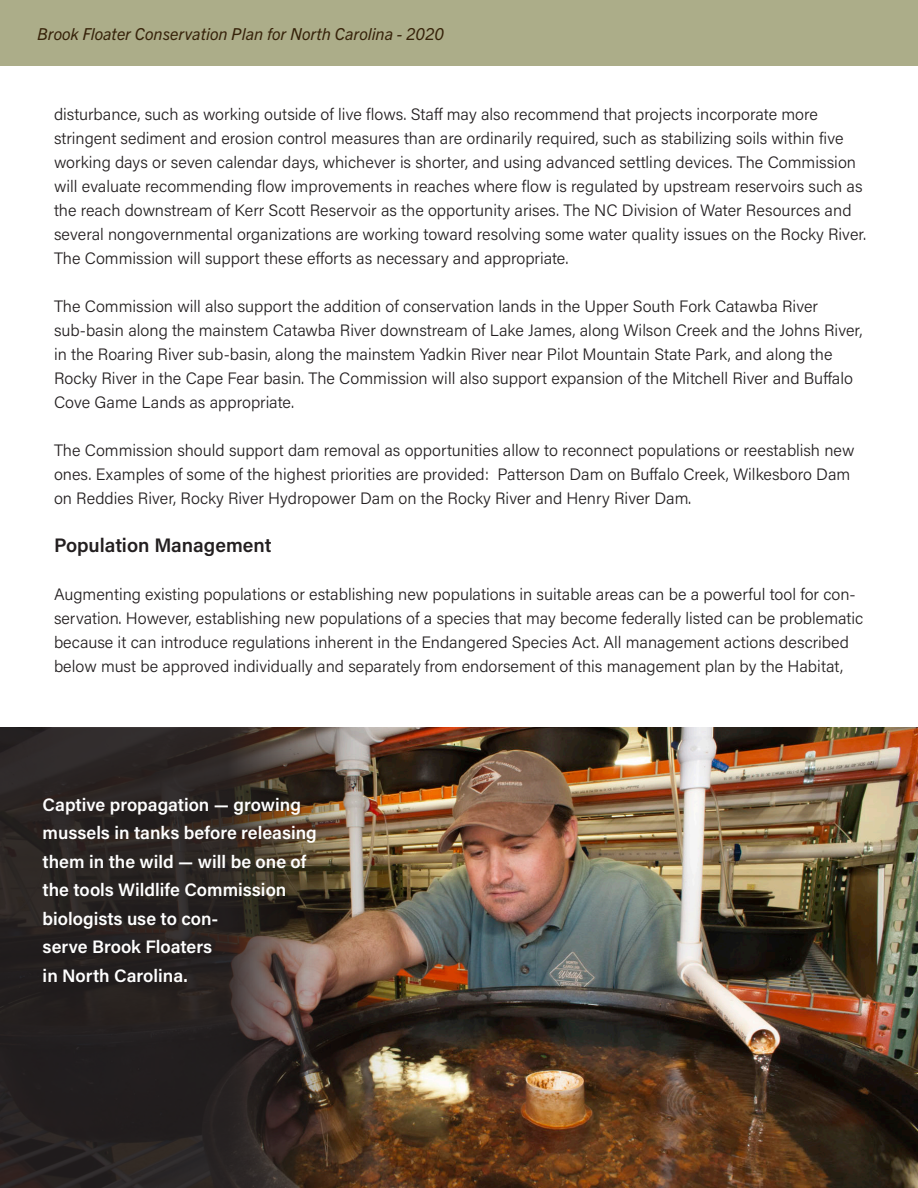
<style>
.page{position:relative;width:918px;height:1188px;background:#fff}
.page>*{position:absolute;margin:0;border:0;box-sizing:border-box;transform-origin:0 0}
.t1{font:600 19.5px "Acumin Pro";color:#231f20}
.t2{font:600 18px/28.5px "Acumin Pro";color:#fff}
.t3{font:300 16.5px/24px "Acumin Pro";color:#231f20}
.t4{font:italic 16.5px "Trade Gothic Next LT Pro";color:#37230a}
</style>
<div class="page">
<div style="left:0;top:0;width:918px;height:66px;background:#acad89"></div>
<img style="left:445px;top:728px;width:473px;height:460px">
<img style="left:0;top:728px;width:445px;height:460px">
<p class="t4" style="left:37px;top:23px;width:408px">Brook Floater Conservation Plan for North Carolina - 2020</p>
<p class="t3" style="left:54px;top:102px;width:814px">disturbance, such as working outside of live flows. Staff may also recommend that projects incorporate more stringent sediment and erosion control measures than are ordinarily required, such as stabilizing soils within five working days or seven calendar days, whichever is shorter, and using advanced settling devices. The Commission will evaluate recommending flow improvements in reaches where flow is regulated by upstream reservoirs such as the reach downstream of Kerr Scott Reservoir as the opportunity arises. The NC Division of Water Resources and several nongovernmental organizations are working toward resolving some water quality issues on the Rocky River.<br>The Commission will support these efforts as necessary and appropriate.</p>
<p class="t3" style="left:54px;top:294px;width:810px">The Commission will also support the addition of conservation lands in the Upper South Fork Catawba River sub-basin along the mainstem Catawba River downstream of Lake James, along Wilson Creek and the Johns River, in the Roaring River sub-basin, along the mainstem Yadkin River near Pilot Mountain State Park, and along the Rocky River in the Cape Fear basin. The Commission will also support expansion of the Mitchell River and Buffalo Cove Game Lands as appropriate.</p>
<p class="t3" style="left:54px;top:438px;width:802px">The Commission should support dam removal as opportunities allow to reconnect populations or reestablish new ones. Examples of some of the highest priorities are provided: Patterson Dam on Buffalo Creek, Wilkesboro Dam on Reddies River, Rocky River Hydropower Dam on the Rocky River and Henry River Dam.</p>
<p class="t1" style="left:54px;top:532px;width:219px">Population Management</p>
<p class="t3" style="left:54px;top:582px;width:811px">Augmenting existing populations or establishing new populations in suitable areas can be a powerful tool for con&shy;servation. However, establishing new populations of a species that may become federally listed can be problematic because it can introduce regulations inherent in the Endangered Species Act. All management actions described below must be approved individually and separately from endorsement of this management plan by the Habitat,</p>
<p class="t2" style="left:43px;top:790px;width:276px">Captive propagation — growing mussels in tanks before releasing them in the wild — will be one of the tools Wildlife Commission biologists use to con-<br>serve Brook Floaters<br>in North Carolina.</p>
</div>
